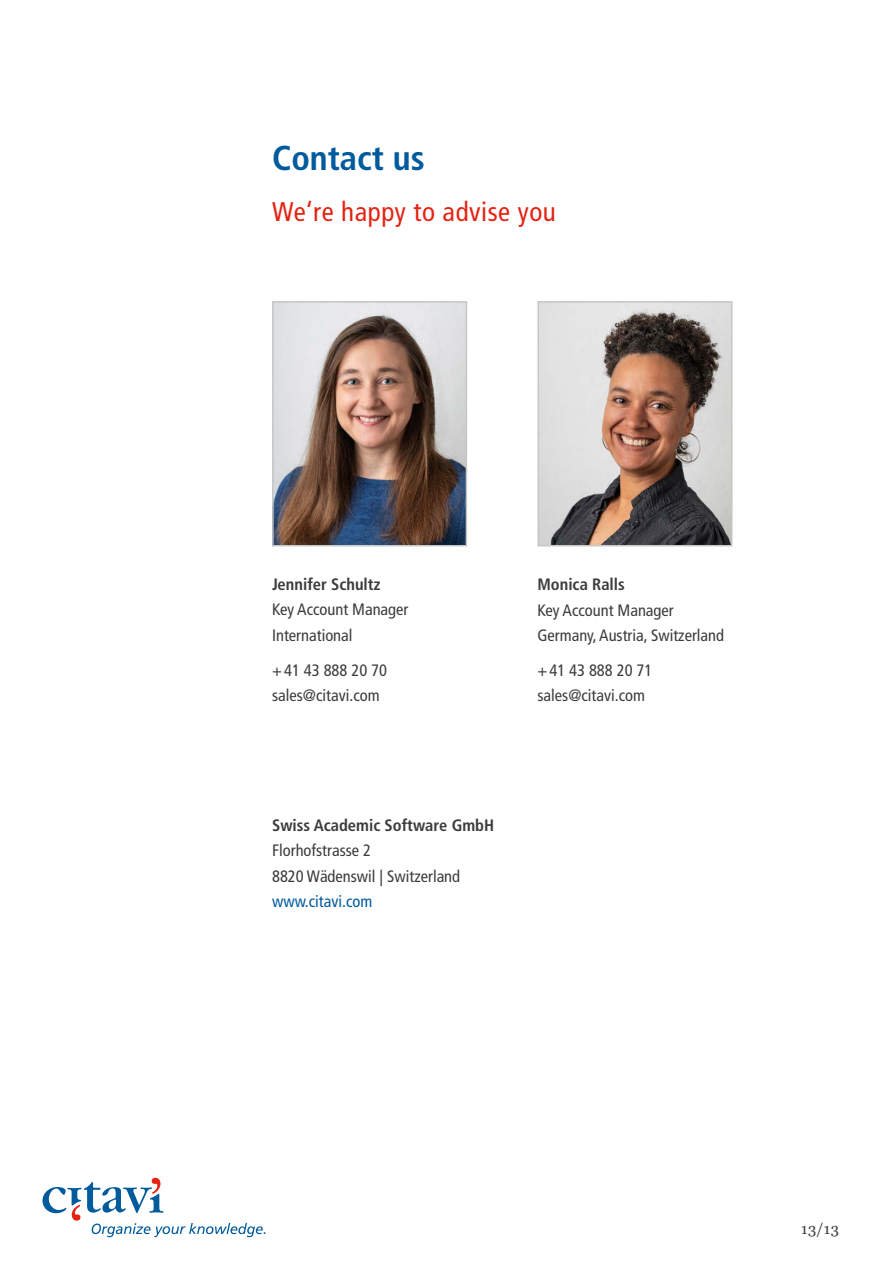
<style>
.page{position:relative;width:893px;height:1263px;background:#fff}
.page>*{position:absolute;margin:0;border:0;box-sizing:border-box;transform-origin:0 0}
.head_blau_trade{font:700 condensed 34.5px "Frutiger";color:#005b9d}
.head_red{font:condensed 27px "Frutiger";letter-spacing:.02em;color:#e42313}
.Kontakt{font:condensed 16.5px/25.5px "Frutiger";color:#3c3c3b}
.Absatzformat_2{font:700 condensed 16.5px/25.5px "Frutiger";color:#3c3c3b}
.t1{font:15px "Georgia";color:#3c3c3b}
.s1{font-weight:700}
.s2{font-weight:400}
.s3{color:#005b9d}
</style>
<div class="page">
<svg style="left:43px;top:1178px;width:223px;height:59px"></svg>
<img style="left:274px;top:303px;width:191px;height:241px">
<div style="left:272px;top:301px;width:195px;height:245px;border:1px solid #c6c6c6"></div>
<img style="left:539px;top:303px;width:191px;height:241px">
<div style="left:537px;top:301px;width:195px;height:245px;border:1px solid #c6c6c6"></div>
<p class="head_blau_trade" style="left:272px;top:138px;width:154px">Contact us</p>
<p class="head_red" style="left:272px;top:196px;width:285px">We‘re happy to advise you</p>
<p class="Kontakt" style="left:272px;top:572px;width:138px"><span class="s1">Jennifer Schultz<br></span>Key Account Manager</p>
<p class="Kontakt" style="left:272px;top:618px;width:116px;line-height:34.5px">International<br>+41 43 888 20 70</p>
<p class="Kontakt" style="left:272px;top:683px;width:109px">sales@citavi.com</p>
<p class="Kontakt" style="left:537px;top:572px;width:138px"><span class="s1">Monica Ralls<br></span>Key Account Manager</p>
<p class="Kontakt" style="left:537px;top:618px;width:188px;line-height:34.5px">Germany, Austria, Switzerland +41 43 888 20 71</p>
<p class="Kontakt" style="left:537px;top:683px;width:109px">sales@citavi.com</p>
<p class="Absatzformat_2" style="left:272px;top:812px;width:224px">Swiss Academic Software GmbH<br><span class="s2">Florhofstrasse 2</span></p>
<p class="Kontakt" style="left:272px;top:863px;width:190px">8820 Wädenswil | Switzerland <span class="s3">www.citavi.com</span></p>
<p class="t1" style="left:801px;top:1218px;width:39px">13/13</p>
</div>
